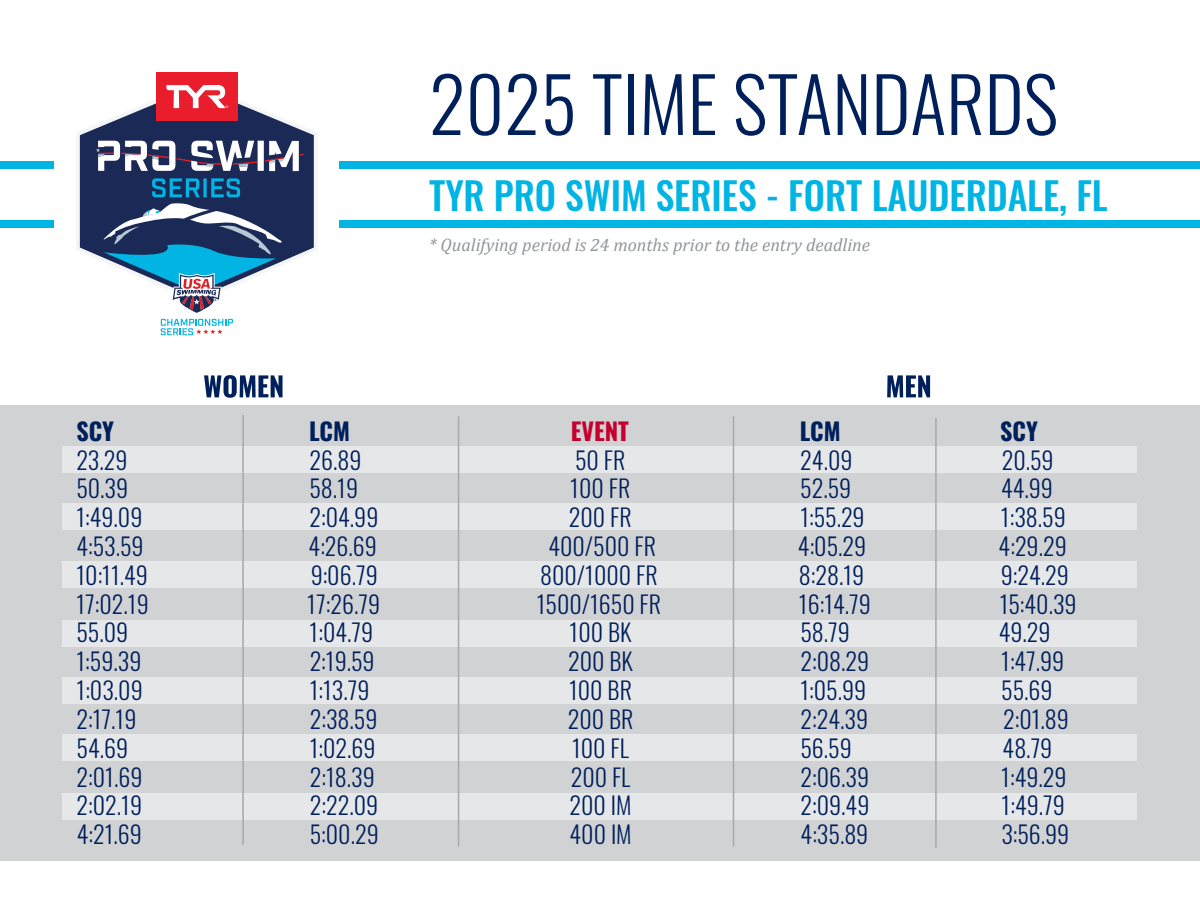
<style>
.page{position:relative;width:1200px;height:921px;background:#fff}
.page>*{position:absolute;margin:0;border:0;box-sizing:border-box;transform-origin:0 0}
.t1{font:300 75px "Oswald";color:#00205b}
.t2{font:500 37.8px "Oswald";color:#00b4e3}
.t3{font:300 24px "Oswald";color:#00205b}
.t4{font:700 24px "Oswald";color:#00205b}
.t5{font:700 24px "Oswald";color:#c5002e}
.t6{font:italic 18px "Cambria";color:#939598}
</style>
<div class="page">
<div style="left:0;top:404px;width:1200px;height:456px;background:#d1d2d4"></div>
<div style="left:0;top:220px;width:1200px;height:8px;background:#00b4e3"></div>
<div style="left:0;top:161px;width:1200px;height:7px;background:#00b4e3"></div>
<div style="left:54px;top:92px;width:285px;height:219px;background:#fff"></div>
<div style="left:63px;top:446px;width:1074px;height:26px;background:#e6e7e9"></div>
<div style="left:63px;top:503px;width:1074px;height:26px;background:#e6e7e9"></div>
<div style="left:63px;top:561px;width:1074px;height:27px;background:#e6e7e9"></div>
<div style="left:63px;top:620px;width:1074px;height:26px;background:#e6e7e9"></div>
<div style="left:63px;top:677px;width:1074px;height:26px;background:#e6e7e9"></div>
<div style="left:63px;top:734px;width:1074px;height:26px;background:#e6e7e9"></div>
<div style="left:63px;top:792px;width:1074px;height:27px;background:#e6e7e9"></div>
<hr style="left:242px;top:415px;width:2px;height:429px;background:#a8a9ad">
<hr style="left:458px;top:416px;width:1px;height:430px;background:#a8a9ad">
<hr style="left:935px;top:418px;width:2px;height:429px;background:#a8a9ad">
<hr style="left:733px;top:416px;width:1px;height:430px;background:#a8a9ad">
<svg style="left:204px;top:375px;width:79px;height:23px"></svg>
<svg style="left:887px;top:375px;width:43px;height:22px"></svg>
<svg style="left:76px;top:132px;width:241px;height:119px"></svg>
<svg style="left:80px;top:100px;width:234px;height:165px;fill:#1a2956"></svg>
<div style="left:156px;top:72px;width:82px;height:49px;background:#ea1d2d"></div>
<svg style="left:166px;top:85px;width:62px;height:23px"></svg>
<svg style="left:96px;top:141px;width:208px;height:30px"></svg>
<svg style="left:152px;top:178px;width:88px;height:19px;background:#0d6a98"></svg>
<svg style="left:104px;top:203px;width:178px;height:132px"></svg>
<h1 class="t1" style="left:429px;top:38px;width:631px">2025 TIME STANDARDS</h1>
<h2 class="t2" style="left:429px;top:162px;width:680px">TYR PRO SWIM SERIES - FORT LAUDERDALE, FL</h2>
<p class="t6" style="left:429px;top:232px;width:442px">* Qualifying period is 24 months prior to the entry deadline</p>
<p class="t4" style="left:76px;top:409px;width:39px">SCY</p>
<p class="t4" style="left:309px;top:409px;width:42px">LCM</p>
<p class="t5" style="left:571px;top:409px;width:60px">EVENT</p>
<p class="t4" style="left:800px;top:409px;width:42px">LCM</p>
<p class="t4" style="left:1000px;top:409px;width:39px">SCY</p>
<p class="t3" style="left:76px;top:438px;width:53px">23.29</p>
<p class="t3" style="left:310px;top:438px;width:53px">26.89</p>
<p class="t3" style="left:575px;top:438px;width:52px">50 FR</p>
<p class="t3" style="left:800px;top:438px;width:54px">24.09</p>
<p class="t3" style="left:1002px;top:438px;width:53px">20.59</p>
<p class="t3" style="left:76px;top:467px;width:53px">50.39</p>
<p class="t3" style="left:310px;top:467px;width:50px">58.19</p>
<p class="t3" style="left:570px;top:467px;width:62px">100 FR</p>
<p class="t3" style="left:800px;top:467px;width:52px">52.59</p>
<p class="t3" style="left:1001px;top:467px;width:53px">44.99</p>
<p class="t3" style="left:76px;top:496px;width:67px">1:49.09</p>
<p class="t3" style="left:310px;top:496px;width:70px">2:04.99</p>
<p class="t3" style="left:569px;top:496px;width:64px">200 FR</p>
<p class="t3" style="left:800px;top:496px;width:66px">1:55.29</p>
<p class="t3" style="left:1001px;top:496px;width:66px">1:38.59</p>
<p class="t3" style="left:76px;top:525px;width:69px">4:53.59</p>
<p class="t3" style="left:309px;top:525px;width:70px">4:26.69</p>
<p class="t3" style="left:548px;top:525px;width:109px">400/500 FR</p>
<p class="t3" style="left:798px;top:525px;width:70px">4:05.29</p>
<p class="t3" style="left:999px;top:525px;width:70px">4:29.29</p>
<p class="t3" style="left:76px;top:553px;width:73px">10:11.49</p>
<p class="t3" style="left:311px;top:553px;width:69px">9:06.79</p>
<p class="t3" style="left:540px;top:553px;width:119px">800/1000 FR</p>
<p class="t3" style="left:799px;top:553px;width:67px">8:28.19</p>
<p class="t3" style="left:1001px;top:553px;width:70px">9:24.29</p>
<p class="t3" style="left:76px;top:582px;width:74px">17:02.19</p>
<p class="t3" style="left:307px;top:582px;width:74px">17:26.79</p>
<p class="t3" style="left:537px;top:582px;width:126px">1500/1650 FR</p>
<p class="t3" style="left:799px;top:582px;width:73px">16:14.79</p>
<p class="t3" style="left:1000px;top:582px;width:78px">15:40.39</p>
<p class="t3" style="left:76px;top:611px;width:53px">55.09</p>
<p class="t3" style="left:310px;top:611px;width:65px">1:04.79</p>
<p class="t3" style="left:570px;top:611px;width:63px">100 BK</p>
<p class="t3" style="left:800px;top:611px;width:51px">58.79</p>
<p class="t3" style="left:999px;top:611px;width:53px">49.29</p>
<p class="t3" style="left:77px;top:640px;width:66px">1:59.39</p>
<p class="t3" style="left:310px;top:640px;width:66px">2:19.59</p>
<p class="t3" style="left:568px;top:640px;width:66px">200 BK</p>
<p class="t3" style="left:800px;top:640px;width:70px">2:08.29</p>
<p class="t3" style="left:1001px;top:640px;width:64px">1:47.99</p>
<p class="t3" style="left:77px;top:669px;width:68px">1:03.09</p>
<p class="t3" style="left:310px;top:669px;width:61px">1:13.79</p>
<p class="t3" style="left:569px;top:669px;width:64px">100 BR</p>
<p class="t3" style="left:800px;top:669px;width:67px">1:05.99</p>
<p class="t3" style="left:1001px;top:669px;width:53px">55.69</p>
<p class="t3" style="left:77px;top:697px;width:61px">2:17.19</p>
<p class="t3" style="left:310px;top:697px;width:69px">2:38.59</p>
<p class="t3" style="left:568px;top:697px;width:67px">200 BR</p>
<p class="t3" style="left:801px;top:697px;width:69px">2:24.39</p>
<p class="t3" style="left:1003px;top:697px;width:67px">2:01.89</p>
<p class="t3" style="left:77px;top:726px;width:53px">54.69</p>
<p class="t3" style="left:310px;top:726px;width:67px">1:02.69</p>
<p class="t3" style="left:572px;top:726px;width:58px">100 FL</p>
<p class="t3" style="left:801px;top:726px;width:53px">56.59</p>
<p class="t3" style="left:1003px;top:726px;width:51px">48.79</p>
<p class="t3" style="left:77px;top:755px;width:67px">2:01.69</p>
<p class="t3" style="left:310px;top:755px;width:66px">2:18.39</p>
<p class="t3" style="left:571px;top:755px;width:61px">200 FL</p>
<p class="t3" style="left:801px;top:755px;width:70px">2:06.39</p>
<p class="t3" style="left:1001px;top:755px;width:67px">1:49.29</p>
<p class="t3" style="left:77px;top:784px;width:67px">2:02.19</p>
<p class="t3" style="left:310px;top:784px;width:70px">2:22.09</p>
<p class="t3" style="left:570px;top:784px;width:64px">200 IM</p>
<p class="t3" style="left:801px;top:784px;width:70px">2:09.49</p>
<p class="t3" style="left:1002px;top:784px;width:65px">1:49.79</p>
<p class="t3" style="left:77px;top:813px;width:67px">4:21.69</p>
<p class="t3" style="left:310px;top:813px;width:70px">5:00.29</p>
<p class="t3" style="left:570px;top:813px;width:64px">400 IM</p>
<p class="t3" style="left:801px;top:813px;width:69px">4:35.89</p>
<p class="t3" style="left:1001px;top:813px;width:70px">3:56.99</p>
</div>
